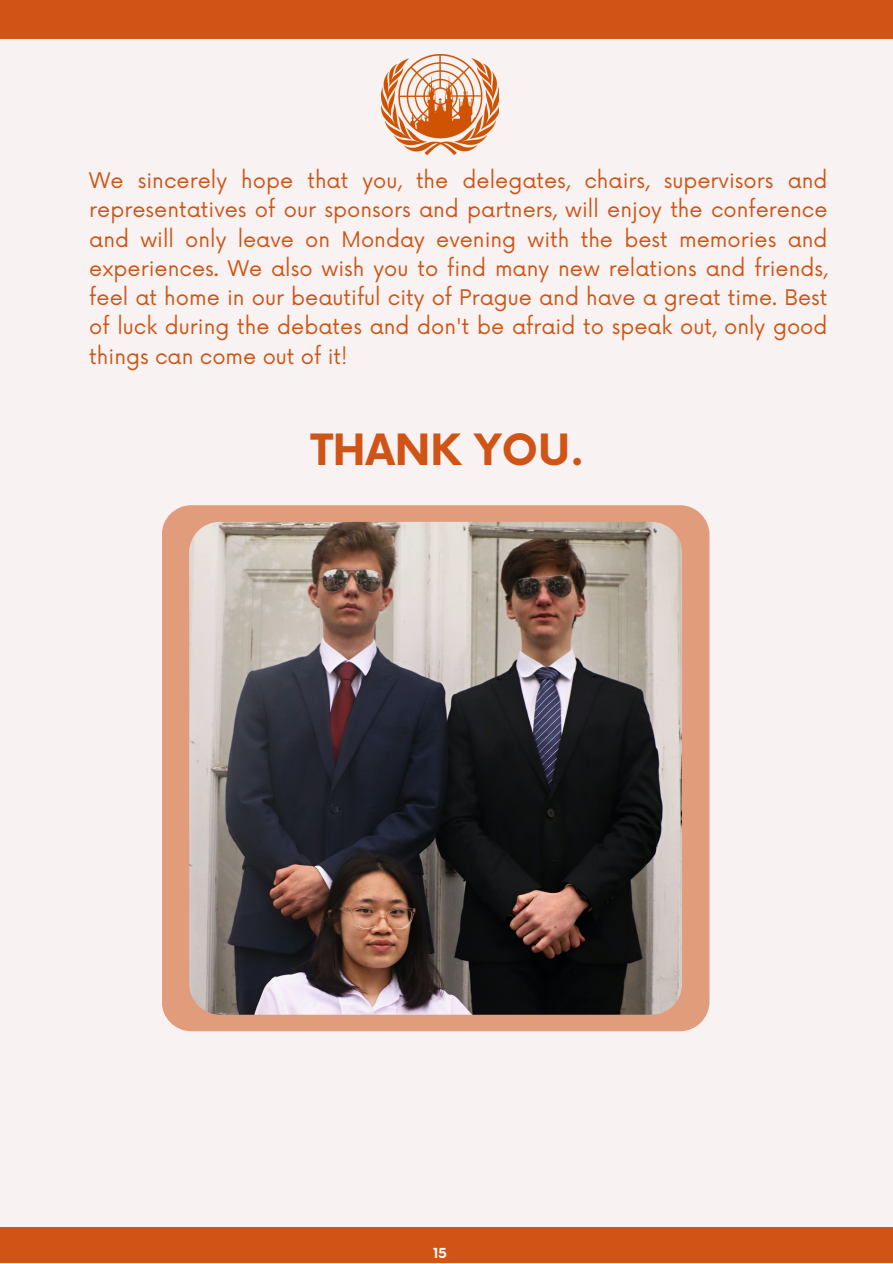
<style>
.page{position:relative;width:893px;height:1264px;background:#fff}
.page>*{position:absolute;margin:0;border:0;box-sizing:border-box;transform-origin:0 0}
.t1{font:700 42px "Now";color:#cf5415}
.t2{font:21px/29.2px "Now";color:#cf5415;text-align:justify}
.t3{font:700 13.5px "Now";color:#f8f3f2}
</style>
<div class="page">
<div style="left:0;top:0;width:892px;height:1262px;background:#f8f3f2"></div>
<div style="left:0;top:1226px;width:892px;height:36px;background:#cf5415"></div>
<div style="left:0;top:0;width:892px;height:39px;background:#cf5415"></div>
<div style="left:162px;top:505px;width:547px;height:526px;background:#e19d7b;border-radius:30px"></div>
<img style="left:189px;top:522px;width:493px;height:492px;border-radius:31px">
<img style="left:381px;top:54px;width:117px;height:101px">
<p class="t2" style="left:89px;top:167px;width:739px">We sincerely hope that you, the delegates, chairs, supervisors and representatives of our sponsors and partners, will enjoy the conference and will only leave on Monday evening with the best memories and experiences. We also wish you to find many new relations and friends, feel at home in our beautiful city of Prague and have a great time. Best of luck during the debates and don't be afraid to speak out, only good things can come out of it!</p>
<p class="t1" style="left:311px;top:427px;width:275px">THANK YOU.</p>
<p class="t3" style="left:433px;top:1245px;width:16px">15</p>
</div>
